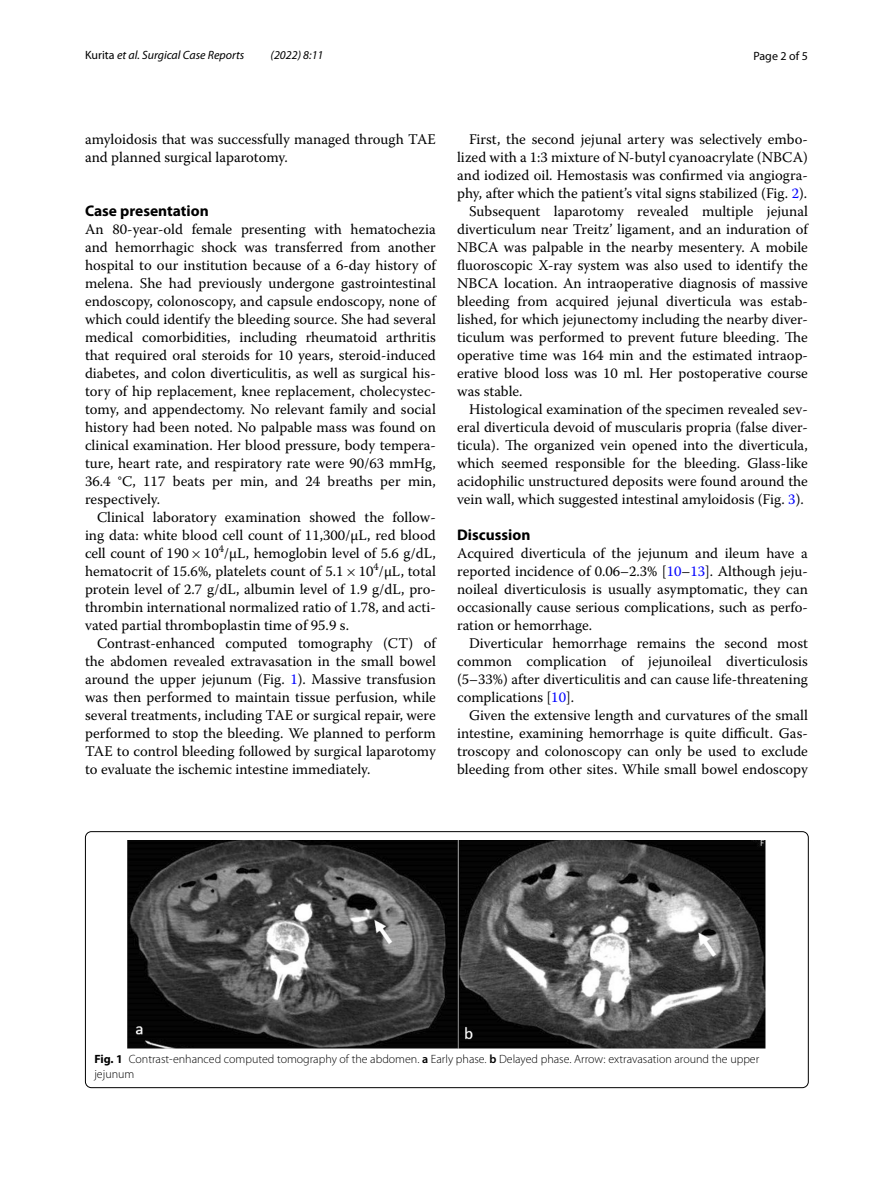
<style>
.page{position:relative;width:893px;height:1187px;background:#fff}
.page>*{position:absolute;margin:0;border:0;box-sizing:border-box;transform-origin:0 0}
.t1{font:700 15.45px "Myriad Pro";color:#000}
.t2{font:14.7px/18px "Warnock Pro";color:#000;text-align:justify}
.t3{font:300 12px/15px "Myriad Pro";color:#000}
.t4{font:italic 12px "Myriad Pro";color:#000}
.t5{font:12px "Myriad Pro";color:#000}
.s1{font-style:normal}
.s2{font-family:"MTSY"}
.s3{color:#00f}
.s4{font-weight:700}
.s5{font-weight:600}
</style>
<div class="page">
<img style="left:128px;top:840px;width:638px;height:208px">
<div style="left:85px;top:831px;width:723px;height:256px;border:1px solid #000;border-radius:6px"></div>
<p class="t4" style="left:85px;top:48px;width:161px"><span class="s1">Kurita</span> et al. Surgical Case Reports</p>
<p class="t4" style="left:271px;top:48px;width:54px">(2022) 8:11</p>
<p class="t5" style="left:753px;top:48px;width:56px">Page 2 of 5</p>
<p class="t2" style="left:85px;top:130px;width:352px">amyloidosis that was successfully managed through TAE and planned surgical laparotomy.</p>
<p class="t1" style="left:85px;top:200px;width:125px">Case presentation</p>
<p class="t2" style="left:85px;top:220px;width:352px">An 80-year-old female presenting with hematochezia and hemorrhagic shock was transferred from another hospital to our institution because of a 6-day history of melena. She had previously undergone gastrointestinal endoscopy, colonoscopy, and capsule endoscopy, none of which could identify the bleeding source. She had several medical comorbidities, including rheumatoid arthritis that required oral steroids for 10 years, steroid-induced diabetes, and colon diverticulitis, as well as surgical his&shy;tory of hip replacement, knee replacement, cholecystec&shy;tomy, and appendectomy. No relevant family and social history had been noted. No palpable mass was found on clinical examination. Her blood pressure, body tempera&shy;ture, heart rate, and respiratory rate were 90/63 mmHg, 36.4 °C, 117 beats per min, and 24 breaths per min, respectively.</p>
<p class="t2" style="left:85px;top:508px;width:352px;text-indent:12px">Clinical laboratory examination showed the follow&shy;ing data: white blood cell count of 11,300/μL, red blood cell count of 190<span class="s2">×</span> -10<sup>4</sup>/μL, hemoglobin level of 5.6 g/dL, hematocrit of 15.6%, platelets count of 5.1<span class="s2">×</span> -10<sup>4</sup>/μL, total protein level of 2.7 g/dL, albumin level of 1.9 g/dL, pro&shy;thrombin international normalized ratio of 1.78, and acti&shy;vated partial thromboplastin time of 95.9 s.</p>
<p class="t2" style="left:85px;top:634px;width:352px;text-indent:12px">Contrast-enhanced computed tomography (CT) of the abdomen revealed extravasation in the small bowel around the upper jejunum (Fig. <span class="s3">1</span>). Massive transfusion was then performed to maintain tissue perfusion, while several treatments, including TAE or surgical repair, were performed to stop the bleeding. We planned to perform TAE to control bleeding followed by surgical laparotomy to evaluate the ischemic intestine immediately.</p>
<p class="t2" style="left:469px;top:130px;width:340px">First, the second jejunal artery was selectively embo-</p>
<p class="t2" style="left:457px;top:148px;width:352px">lized with a 1:3 mixture of N-butyl cyanoacrylate (NBCA)</p>
<p class="t2" style="left:457px;top:166px;width:352px">and iodized oil. Hemostasis was confirmed via angiogra-</p>
<p class="t2" style="left:457px;top:184px;width:352px">phy, after which the patient’s vital signs stabilized (Fig. <span class="s3">2</span>).</p>
<p class="t2" style="left:469px;top:202px;width:340px">Subsequent laparotomy revealed multiple jejunal</p>
<p class="t2" style="left:457px;top:220px;width:352px">diverticulum near Treitz’ ligament, and an induration of</p>
<p class="t2" style="left:457px;top:238px;width:352px">NBCA was palpable in the nearby mesentery. A mobile</p>
<p class="t2" style="left:457px;top:256px;width:352px">fluoroscopic X-ray system was also used to identify the</p>
<p class="t2" style="left:457px;top:274px;width:352px">NBCA location. An intraoperative diagnosis of massive</p>
<p class="t2" style="left:457px;top:292px;width:352px">bleeding from acquired jejunal diverticula was estab-</p>
<p class="t2" style="left:457px;top:310px;width:352px">lished, for which jejunectomy including the nearby diver-</p>
<p class="t2" style="left:457px;top:328px;width:352px">ticulum was performed to prevent future bleeding. The</p>
<p class="t2" style="left:457px;top:346px;width:352px">operative time was 164 min and the estimated intraop-</p>
<p class="t2" style="left:457px;top:364px;width:352px">erative blood loss was 10 ml. Her postoperative course</p>
<p class="t2" style="left:457px;top:382px;width:67px">was stable.</p>
<p class="t2" style="left:469px;top:400px;width:340px">Histological examination of the specimen revealed sev-</p>
<p class="t2" style="left:457px;top:418px;width:352px">eral diverticula devoid of muscularis propria (false diver-</p>
<p class="t2" style="left:457px;top:436px;width:352px">ticula). The organized vein opened into the diverticula,</p>
<p class="t2" style="left:457px;top:454px;width:352px">which seemed responsible for the bleeding. Glass-like</p>
<p class="t2" style="left:457px;top:472px;width:352px">acidophilic unstructured deposits were found around the</p>
<p class="t2" style="left:457px;top:490px;width:348px">vein wall, which suggested intestinal amyloidosis (Fig. <span class="s3">3</span>).</p>
<p class="t1" style="left:457px;top:524px;width:75px">Discussion</p>
<p class="t2" style="left:457px;top:544px;width:352px">Acquired diverticula of the jejunum and ileum have a reported incidence of 0.06–2.3% [<span class="s3">10</span>–<span class="s3">13</span>]. Although jeju&shy;noileal diverticulosis is usually asymptomatic, they can occasionally cause serious complications, such as perfo&shy;ration or hemorrhage.</p>
<p class="t2" style="left:457px;top:634px;width:352px;text-indent:12px">Diverticular hemorrhage remains the second most common complication of jejunoileal diverticulosis (5–33%) after diverticulitis and can cause life-threatening complications [<span class="s3">10</span>].</p>
<p class="t2" style="left:457px;top:706px;width:352px;text-indent:12px">Given the extensive length and curvatures of the small intestine, examining hemorrhage is quite difficult. Gas&shy;troscopy and colonoscopy can only be used to exclude bleeding from other sites. While small bowel endoscopy</p>
<p class="t3" style="left:94px;top:1051px;width:666px"><span class="s4">Fig. 1</span> Contrast-enhanced computed tomography of the abdomen. <span class="s5">a</span> Early phase. <span class="s5">b</span> Delayed phase. Arrow: extravasation around the upper jejunum</p>
</div>
